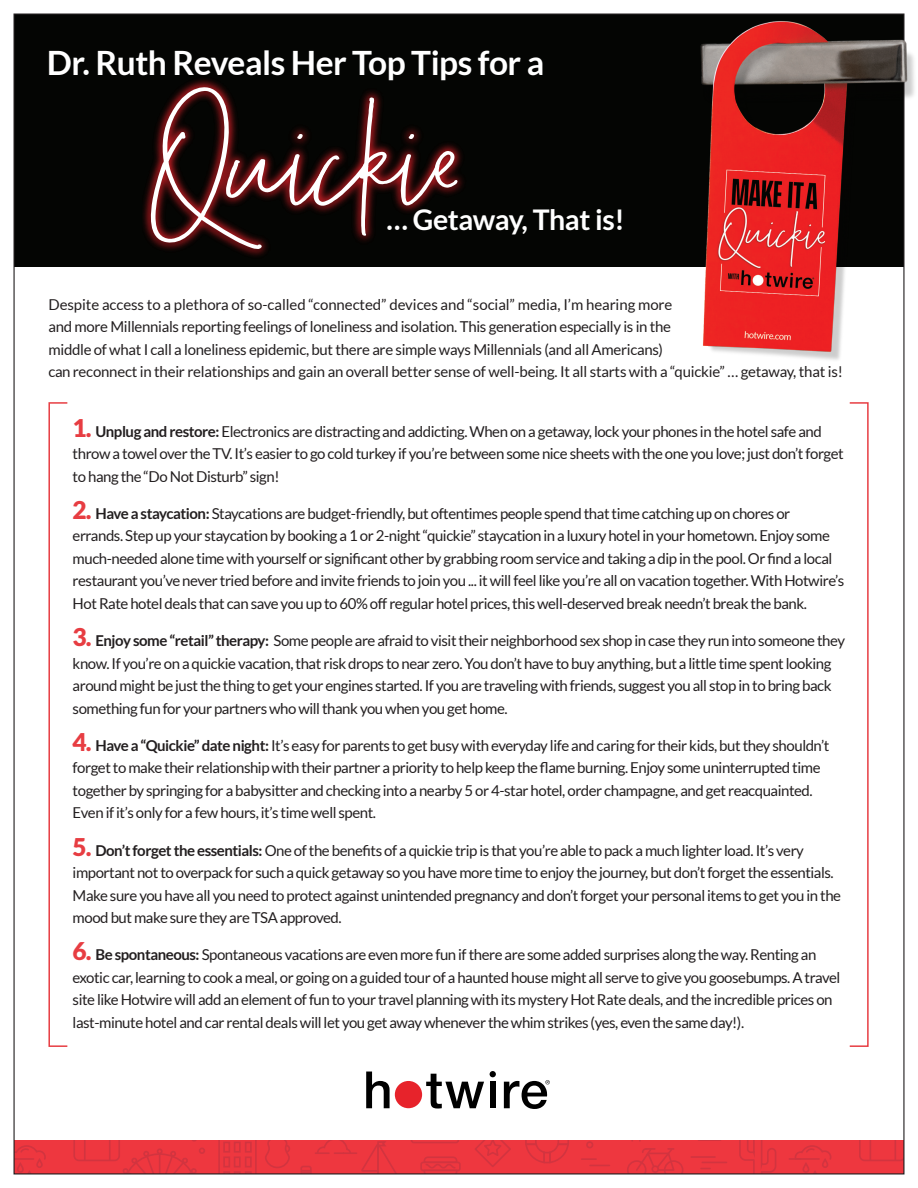
<style>
.page{position:relative;width:918px;height:1188px;background:#fff}
.page>*{position:absolute;margin:0;border:0;box-sizing:border-box;transform-origin:0 0}
.body{font:700 33.6px "Lato";letter-spacing:-.015em;color:#fff}
.body-2{font:700 28.5px "Lato";letter-spacing:-.015em;color:#fff}
.body-3{font:15px/22.5px "Lato";letter-spacing:-.03em;color:#231f20}
.s1{font-weight:900;font-size:24.45px;color:#e73d42}
.s2{font-weight:700}
</style>
<div class="page">
<div style="left:48px;top:402px;width:20px;height:645px;border:2px solid #e73d42"></div>
<div style="left:849px;top:402px;width:20px;height:645px;border:2px solid #e73d42"></div>
<svg style="left:16px;top:1140px;width:886px;height:32px;background:#ea363f"></svg>
<div style="left:14px;top:14px;width:890px;height:252px;background:#040503"></div>
<img style="left:143px;top:79px;width:320px;height:177px">
<svg style="left:147px;top:85px;width:312px;height:165px"></svg>
<svg style="left:490px;top:1071px;width:6px;height:6px"></svg>
<div style="left:395px;top:1081px;width:27px;height:27px;background:#e7232b;border-radius:50%"></div>
<svg style="left:366px;top:1072px;width:24px;height:36px"></svg>
<svg style="left:426px;top:1074px;width:58px;height:35px"></svg>
<div style="left:490px;top:1082px;width:6px;height:26px;background:#000"></div>
<svg style="left:504px;top:1080px;width:46px;height:29px"></svg>
<img style="left:680px;top:13px;width:235px;height:355px">
<p class="body" style="left:47px;top:43px;width:499px">Dr. Ruth Reveals Her Top Tips for a</p>
<p class="body-2" style="left:387px;top:204px;width:240px">… Getaway, That is!</p>
<p class="body-3" style="left:48px;top:293px;width:796px">Despite access to a plethora of so-called “connected” devices and “social” media, I’m hearing more<br>and more Millennials reporting feelings of loneliness and isolation. This generation especially is in the<br>middle of what I call a loneliness epidemic, but there are simple ways Millennials (and all Americans)<br>can reconnect in their relationships and gain an overall better sense of well-being. It all starts with a “quickie” … getaway, that is!</p>
<p class="body-3" style="left:73px;top:420px;width:773px"><span class="s1">1.</span> <span class="s2">Unplug and restore:</span> Electronics are distracting and addicting. When on a getaway, lock your phones in the hotel safe and throw a towel over the TV. It’s easier to go cold turkey if you’re between some nice sheets with the one you love; just don’t forget to hang the “Do Not Disturb” sign!</p>
<p class="body-3" style="left:73px;top:502px;width:773px"><span class="s1">2.</span> <span class="s2">Have a staycation:</span> Staycations are budget-friendly, but oftentimes people spend that time catching up on chores or errands. Step up your staycation by booking a 1 or 2-night “quickie” staycation in a luxury hotel in your hometown. Enjoy some much-needed alone time with yourself or significant other by grabbing room service and taking a dip in the pool. Or find a local restaurant you’ve never tried before and invite friends to join you ... it will feel like you’re all on vacation together. With Hotwire’s Hot Rate hotel deals that can save you up to 60% off regular hotel prices, this well-deserved break needn’t break the bank.</p>
<p class="body-3" style="left:73px;top:629px;width:774px"><span class="s1">3.</span> <span class="s2">Enjoy some “retail” therapy:</span> Some people are afraid to visit their neighborhood sex shop in case they run into someone they know. If you’re on a quickie vacation, that risk drops to near zero. You don’t have to buy anything, but a little time spent looking around might be just the thing to get your engines started. If you are traveling with friends, suggest you all stop in to bring back something fun for your partners who will thank you when you get home.</p>
<p class="body-3" style="left:73px;top:734px;width:758px"><span class="s1">4.</span> <span class="s2">Have a “Quickie” date night:</span> It’s easy for parents to get busy with everyday life and caring for their kids, but they shouldn’t forget to make their relationship with their partner a priority to help keep the flame burning. Enjoy some uninterrupted time together by springing for a babysitter and checking into a nearby 5 or 4-star hotel, order champagne, and get reacquainted.<br>Even if it’s only for a few hours, it’s time well spent.</p>
<p class="body-3" style="left:73px;top:839px;width:770px"><span class="s1">5.</span> <span class="s2">Don’t forget the essentials:</span> One of the benefits of a quickie trip is that you’re able to pack a much lighter load. It’s very important not to overpack for such a quick getaway so you have more time to enjoy the journey, but don’t forget the essentials.<br>Make sure you have all you need to protect against unintended pregnancy and don’t forget your personal items to get you in the mood but make sure they are TSA approved.</p>
<p class="body-3" style="left:73px;top:943px;width:769px"><span class="s1">6.</span> <span class="s2">Be spontaneous:</span> Spontaneous vacations are even more fun if there are some added surprises along the way. Renting an exotic car, learning to cook a meal, or going on a guided tour of a haunted house might all serve to give you goosebumps. A travel site like Hotwire will add an element of fun to your travel planning with its mystery Hot Rate deals, and the incredible prices on last-minute hotel and car rental deals will let you get away whenever the whim strikes (yes, even the same day!).</p>
</div>
